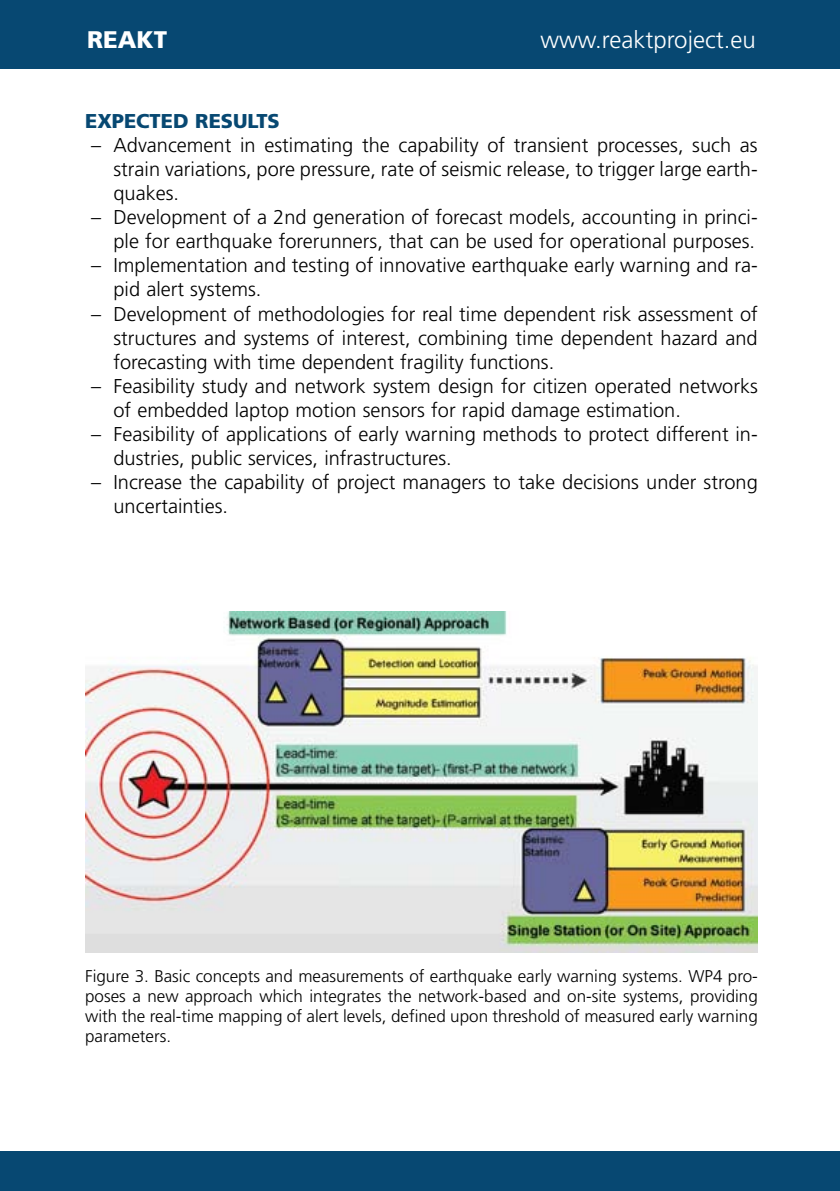
<style>
.page{position:relative;width:840px;height:1191px;background:#fff}
.page>*{position:absolute;margin:0;border:0;box-sizing:border-box;transform-origin:0 0}
.t1{font:300 24px "Frutiger";color:#fff}
.t2{font:900 24px "Frutiger";color:#fff}
.t3{font:300 20px/24px "Frutiger";color:#000}
.t4{font:900 20px "Frutiger";color:#074872}
.t5{font:300 17px/20px "Frutiger";color:#000;text-align:justify}
</style>
<div class="page">
<div style="left:0;top:0;width:839px;height:68px;background:#074872"></div>
<div style="left:0;top:1151px;width:839px;height:40px;background:#074872"></div>
<img style="left:85px;top:611px;width:672px;height:341px">
<p class="t2" style="left:87px;top:25px;width:82px">REAKT</p>
<p class="t1" style="left:540px;top:26px;width:217px">www.reaktproject.eu</p>
<p class="t4" style="left:85px;top:109px;width:196px">EXPECTED RESULTS</p>
<p class="t3" style="left:113px;top:133px;width:645px;text-align:justify;text-indent:-22px">– Advancement in estimating the capability of transient processes, such as strain variations, pore pressure, rate of seismic release, to trigger large earth&shy;quakes.</p>
<p class="t3" style="left:91px;top:205px;width:667px;text-align:right">– Development of a 2nd generation of forecast models, accounting in princi&shy;ple for earthquake forerunners, that can be used for operational purposes.</p>
<p class="t3" style="left:113px;top:253px;width:645px;text-indent:-22px">– Implementation and testing of innovative earthquake early warning and ra&shy;pid alert systems.</p>
<p class="t3" style="left:113px;top:301px;width:645px;text-align:justify;text-indent:-22px">– Development of methodologies for real time dependent risk assessment of structures and systems of interest, combining time dependent hazard and forecasting with time dependent fragility functions.</p>
<p class="t3" style="left:113px;top:373px;width:645px;text-indent:-22px">– Feasibility study and network system design for citizen operated networks of embedded laptop motion sensors for rapid damage estimation.</p>
<p class="t3" style="left:113px;top:421px;width:645px;text-indent:-22px">– Feasibility of applications of early warning methods to protect different in&shy;dustries, public services, infrastructures.</p>
<p class="t3" style="left:113px;top:469px;width:645px;text-indent:-22px">– Increase the capability of project managers to take decisions under strong uncertainties.</p>
<p class="t5" style="left:85px;top:966px;width:673px">Figure 3. Basic concepts and measurements of earthquake early warning systems. WP4 pro&shy;poses a new approach which integrates the network-based and on-site systems, providing with the real-time mapping of alert levels, defined upon threshold of measured early warning parameters.</p>
</div>
